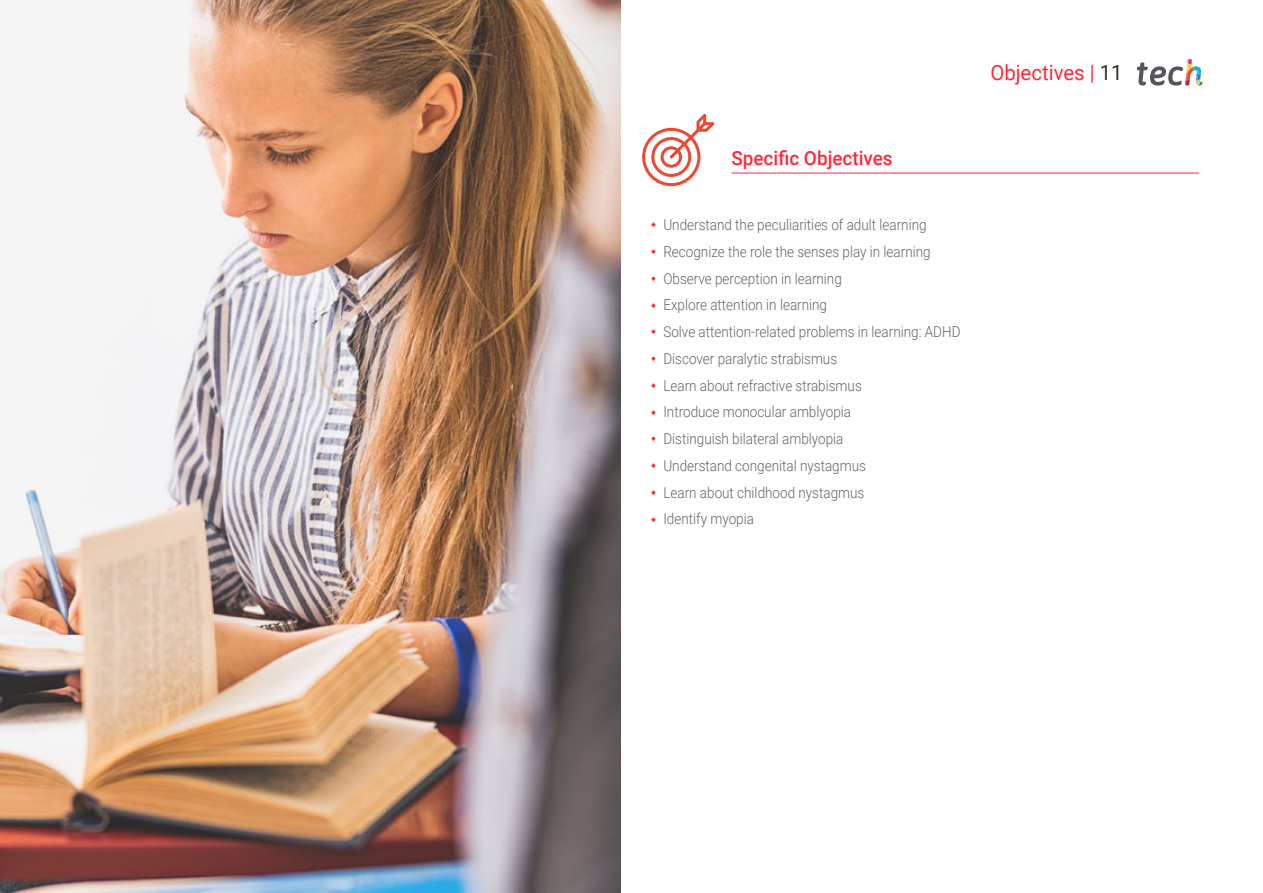
<style>
.page{position:relative;width:1263px;height:893px;background:#fff}
.page>*{position:absolute;margin:0;border:0;box-sizing:border-box;transform-origin:0 0}
.t1{font:21px "Roboto";color:#ff293a}
.t2{font:500 19.5px "Roboto";color:#ff293a}
.t3{font:300 15px/26.7px "Roboto";color:#61646a;scale:.9 1}
.s1{color:#312e20}
</style>
<div class="page">
<hr style="left:731px;top:173px;width:468px;height:1px;background:#ff293a">
<svg style="left:642px;top:114px;width:72px;height:72px"></svg>
<img style="left:0;top:0;width:621px;height:893px">
<svg style="left:1137px;top:59px;width:65px;height:27px"></svg>
<h2 class="t2" style="left:731px;top:144px;width:163px">Specific Objectives</h2>
<p class="t3" style="left:663px;top:211px;width:332px">Understand the peculiarities of adult learning Recognize the role the senses play in learning Observe perception in learning<br>Explore attention in learning<br>Solve attention-related problems in learning: ADHD Discover paralytic strabismus<br>Learn about refractive strabismus<br>Introduce monocular amblyopia<br>Distinguish bilateral amblyopia<br>Understand congenital nystagmus<br>Learn about childhood nystagmus<br>Identify myopia</p>
<h1 class="t1" style="left:990px;top:57px;width:134px">Objectives | <span class="s1">11</span></h1>
</div>
